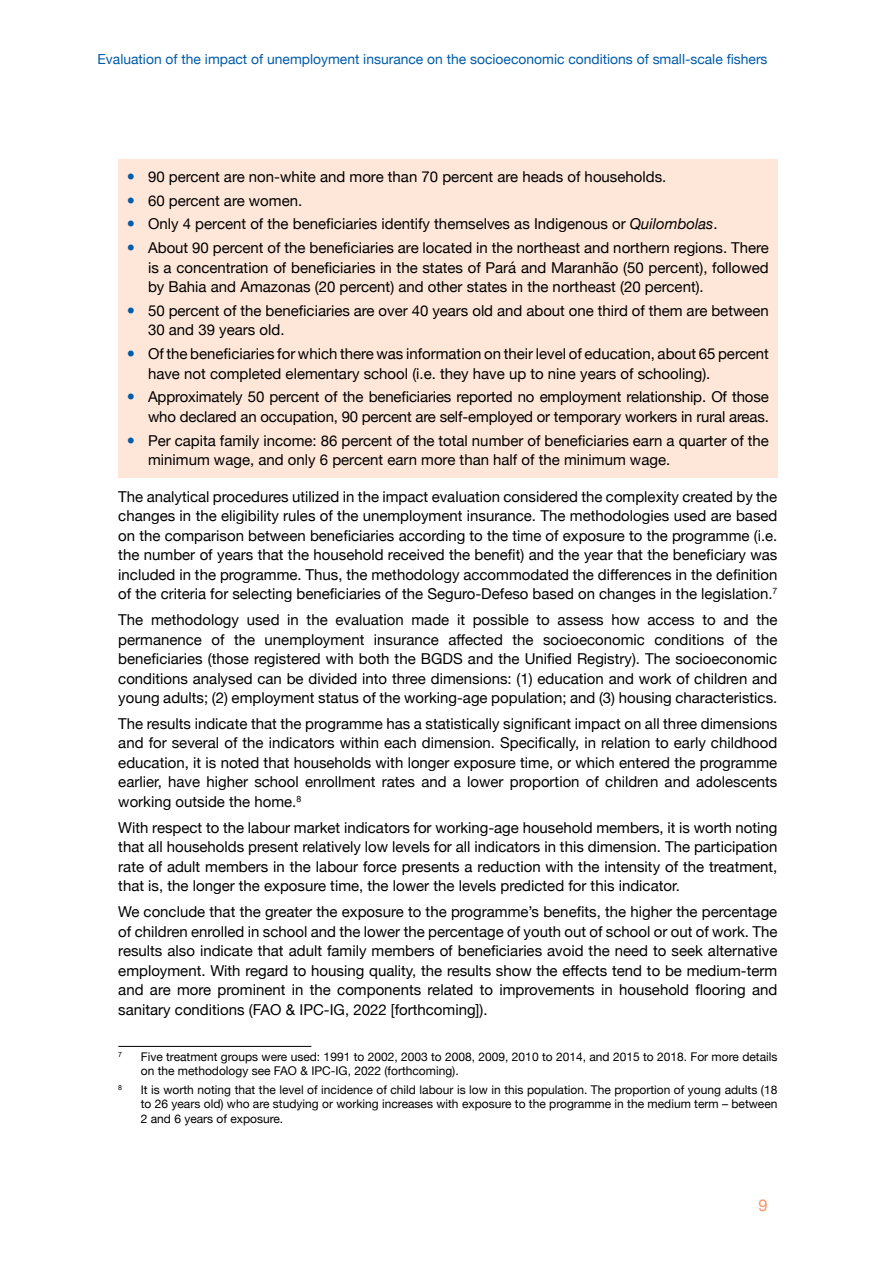
<style>
.page{position:relative;width:893px;height:1263px;background:#fff}
.page>*{position:absolute;margin:0;border:0;box-sizing:border-box;transform-origin:0 0}
.t1{font:16.5px "Helvetica Neue";color:#f79768}
.t2{font:15px/19.5px "Helvetica Neue";color:#000}
.t3{font:13.8px "Helvetica Neue";color:#005baa}
.t4{font:12px/14.4px "Helvetica Neue";color:#000}
.t5{font:7.05px "Helvetica Neue";color:#000}
.s1{font-style:italic}
</style>
<div class="page">
<div style="left:118px;top:159px;width:659px;height:319px;background:#fee7d8"></div>
<hr style="left:118px;top:1046px;width:193px;height:1px;background:#000">
<p class="t3" style="left:97px;top:49px;width:672px">Evaluation of the impact of unemployment insurance on the socioeconomic conditions of small-scale fishers</p>
<p class="t2" style="left:148px;top:166px;width:622px;line-height:23.7px">90 percent are non-white and more than 70 percent are heads of households.<br>60 percent are women.<br>Only 4 percent of the beneficiaries identify themselves as Indigenous or <span class="s1">Quilombolas</span>.<br>About 90 percent of the beneficiaries are located in the northeast and northern regions. There</p>
<p class="t2" style="left:148px;top:258px;width:622px">is a concentration of beneficiaries in the states of Pará and Maranhão (50 percent), followed by Bahia and Amazonas (20 percent) and other states in the northeast (20 percent).</p>
<p class="t2" style="left:148px;top:302px;width:622px">50 percent of the beneficiaries are over 40 years old and about one third of them are between<br>30 and 39 years old.</p>
<p class="t2" style="left:148px;top:345px;width:622px">Of the beneficiaries for which there was information on their level of education, about 65 percent have not completed elementary school (i.e. they have up to nine years of schooling).</p>
<p class="t2" style="left:148px;top:388px;width:622px">Approximately 50 percent of the beneficiaries reported no employment relationship. Of those who declared an occupation, 90 percent are self-employed or temporary workers in rural areas.</p>
<p class="t2" style="left:148px;top:431px;width:622px">Per capita family income: 86 percent of the total number of beneficiaries earn a quarter of the minimum wage, and only 6 percent earn more than half of the minimum wage.</p>
<p class="t2" style="left:118px;top:487px;width:661px;text-align:justify">The analytical procedures utilized in the impact evaluation considered the complexity created by the changes in the eligibility rules of the unemployment insurance. The methodologies used are based on the comparison between beneficiaries according to the time of exposure to the programme (i.e. the number of years that the household received the benefit) and the year that the beneficiary was included in the programme. Thus, the methodology accommodated the differences in the definition of the criteria for selecting beneficiaries of the Seguro-Defeso based on changes in the legislation.<sup>7</sup></p>
<p class="t2" style="left:118px;top:611px;width:661px;text-align:justify">The methodology used in the evaluation made it possible to assess how access to and the permanence of the unemployment insurance affected the socioeconomic conditions of the beneficiaries (those registered with both the BGDS and the Unified Registry). The socioeconomic conditions analysed can be divided into three dimensions: (1) education and work of children and young adults; (2) employment status of the working-age population; and (3) housing characteristics.</p>
<p class="t2" style="left:118px;top:715px;width:661px;text-align:justify">The results indicate that the programme has a statistically significant impact on all three dimensions and for several of the indicators within each dimension. Specifically, in relation to early childhood education, it is noted that households with longer exposure time, or which entered the programme earlier, have higher school enrollment rates and a lower proportion of children and adolescents working outside the home.<sup>8</sup></p>
<p class="t2" style="left:118px;top:819px;width:661px;text-align:justify">With respect to the labour market indicators for working-age household members, it is worth noting that all households present relatively low levels for all indicators in this dimension. The participation rate of adult members in the labour force presents a reduction with the intensity of the treatment, that is, the longer the exposure time, the lower the levels predicted for this indicator.</p>
<p class="t2" style="left:118px;top:903px;width:661px;text-align:justify">We conclude that the greater the exposure to the programme’s benefits, the higher the percentage of children enrolled in school and the lower the percentage of youth out of school or out of work. The results also indicate that adult family members of beneficiaries avoid the need to seek alternative employment. With regard to housing quality, the results show the effects tend to be medium-term and are more prominent in the components related to improvements in household flooring and sanitary conditions (FAO &amp; IPC-IG, 2022 [forthcoming]).</p>
<p class="t5" style="left:118px;top:1049px;width:5px">7</p>
<p class="t4" style="left:141px;top:1050px;width:638px">Five treatment groups were used: 1991 to 2002, 2003 to 2008, 2009, 2010 to 2014, and 2015 to 2018. For more details on the methodology see FAO &amp; IPC-IG, 2022 (forthcoming).</p>
<p class="t5" style="left:118px;top:1082px;width:5px">8</p>
<p class="t4" style="left:141px;top:1083px;width:638px;text-align:justify">It is worth noting that the level of incidence of child labour is low in this population. The proportion of young adults (18 to 26 years old) who are studying or working increases with exposure to the programme in the medium term – between 2 and 6 years of exposure.</p>
<p class="t1" style="left:758px;top:1193px;width:11px">9</p>
</div>
